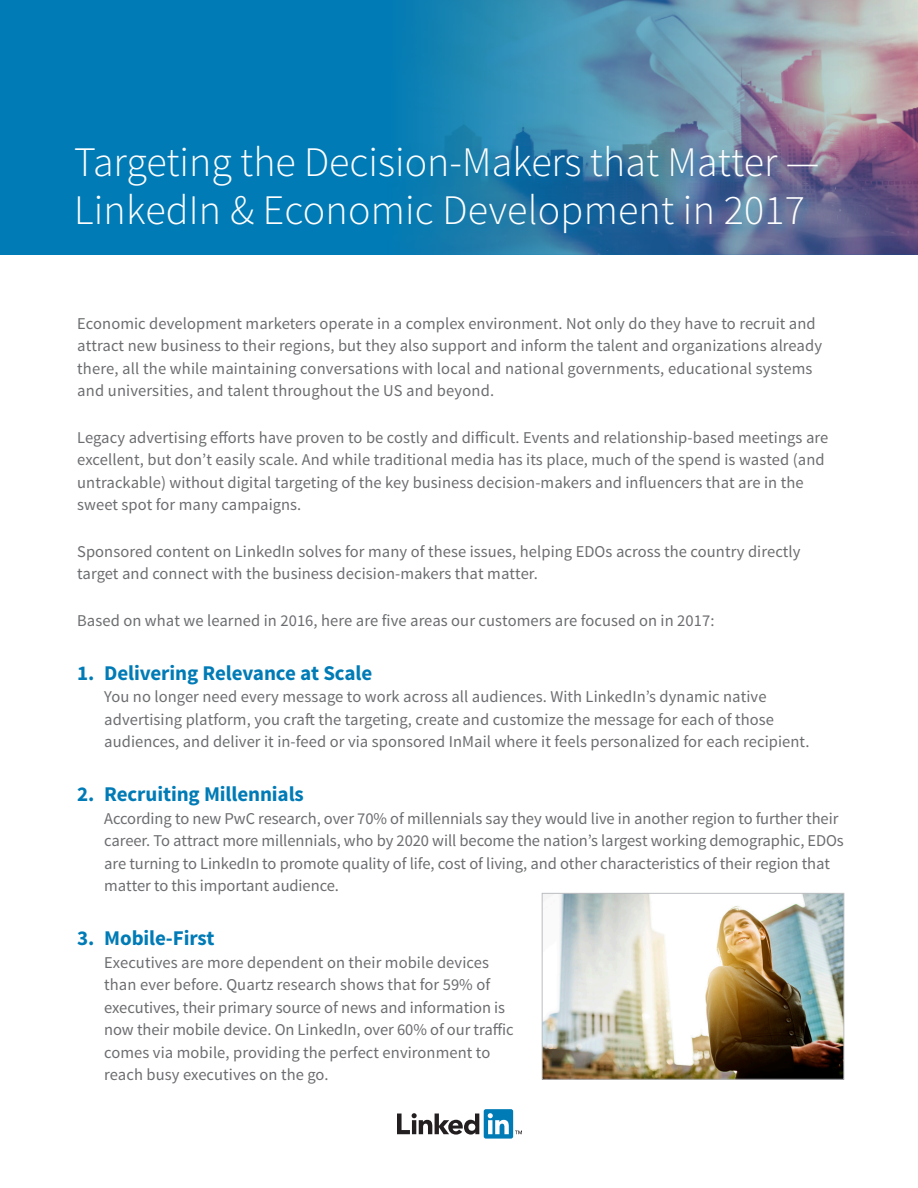
<style>
.page{position:relative;width:918px;height:1188px;background:#fff}
.page>*{position:absolute;margin:0;border:0;box-sizing:border-box;transform-origin:0 0}
.Header_1{font:300 42px/48px "Source Sans Pro";color:#fff}
.Header_3{font:700 21px "Source Sans Pro";letter-spacing:-.005em;color:#007bb6}
.Body{font:16.5px/22.5px "Source Sans Pro";letter-spacing:.005em;color:#6c6d70}
.Body_Number_Indent{font:16.5px/22.5px "Source Sans Pro";letter-spacing:-.005em;color:#6c6d70}
</style>
<div class="page">
<div style="left:0;top:1px;width:918px;height:254px;background:#007bb6"></div>
<img style="left:382px;top:0;width:536px;height:255px">
<svg style="left:397px;top:1113px;width:82px;height:22px"></svg>
<div style="left:484px;top:1109px;width:29px;height:30px;background:#007bb6;border-radius:2px"></div>
<svg style="left:488px;top:1113px;width:21px;height:21px"></svg>
<svg style="left:515px;top:1131px;width:7px;height:3px"></svg>
<img style="left:544px;top:895px;width:298px;height:182px">
<div style="left:542px;top:893px;width:302px;height:186px;border:1px solid #bcbdc0"></div>
<div style="left:73px;top:143px;width:756px;height:103px;background:#007bb6;opacity:.7"></div>
<p class="Header_1" style="left:74px;top:138px;width:747px">Targeting the Decision-Makers that Matter —<br>LinkedIn &amp; Economic Development in 2017</p>
<p class="Body" style="left:77px;top:312px;width:746px">Economic development marketers operate in a complex environment. Not only do they have to recruit and attract new business to their regions, but they also support and inform the talent and organizations already there, all the while maintaining conversations with local and national governments, educational systems and universities, and talent throughout the US and beyond.</p>
<p class="Body" style="left:77px;top:426px;width:753px">Legacy advertising efforts have proven to be costly and difficult. Events and relationship-based meetings are excellent, but don’t easily scale. And while traditional media has its place, much of the spend is wasted (and untrackable) without digital targeting of the key business decision-makers and influencers that are in the sweet spot for many campaigns.</p>
<p class="Body" style="left:77px;top:540px;width:725px">Sponsored content on LinkedIn solves for many of these issues, helping EDOs across the country directly target and connect with the business decision-makers that matter.</p>
<p class="Body" style="left:77px;top:609px;width:639px">Based on what we learned in 2016, here are five areas our customers are focused on in 2017:</p>
<p class="Header_3" style="left:77px;top:659px;width:297px">1. Delivering Relevance at Scale</p>
<p class="Body_Number_Indent" style="left:104px;top:686px;width:707px">You no longer need every message to work across all audiences. With LinkedIn’s dynamic native advertising platform, you craft the targeting, create and customize the message for each of those audiences, and deliver it in-feed or via sponsored InMail where it feels personalized for each recipient.</p>
<p class="Header_3" style="left:77px;top:781px;width:228px">2. Recruiting Millennials</p>
<p class="Body_Number_Indent" style="left:104px;top:807px;width:741px">According to new PwC research, over 70% of millennials say they would live in another region to further their career. To attract more millennials, who by 2020 will become the nation’s largest working demographic, EDOs are turning to LinkedIn to promote quality of life, cost of living, and other characteristics of their region that matter to this important audience.</p>
<p class="Header_3" style="left:77px;top:925px;width:139px">3. Mobile-First</p>
<p class="Body_Number_Indent" style="left:104px;top:951px;width:411px">Executives are more dependent on their mobile devices than ever before. Quartz research shows that for 59% of executives, their primary source of news and information is now their mobile device. On LinkedIn, over 60% of our traffic comes via mobile, providing the perfect environment to reach busy executives on the go.</p>
</div>
